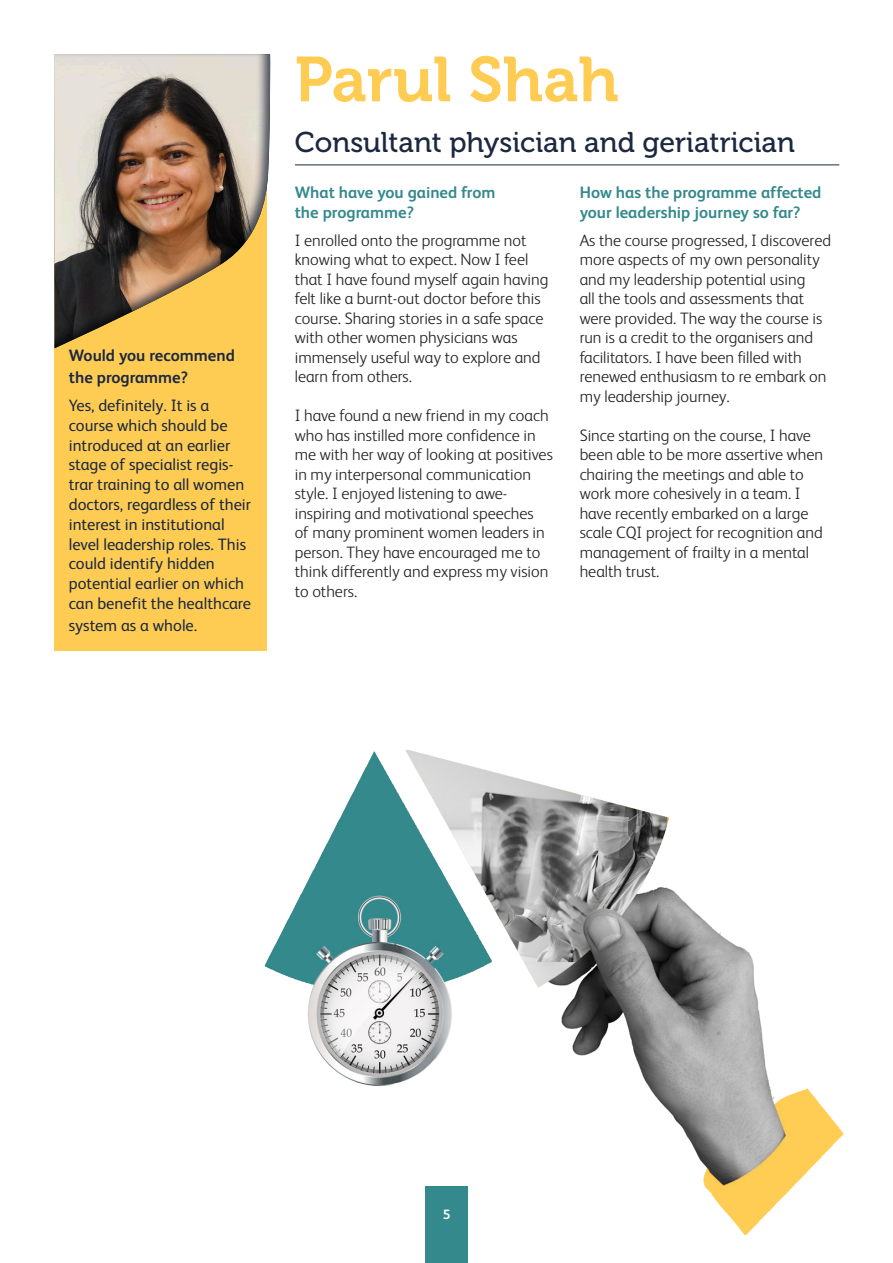
<style>
.page{position:relative;width:893px;height:1263px;background:#fff}
.page>*{position:absolute;margin:0;border:0;box-sizing:border-box;transform-origin:0 0}
.t1{font:63px "Museo 700";color:#ffcc53}
.t2{font:28.5px "Museo 500";color:#1b2840}
.t3{font:300 16.5px/19.5px "FS Albert";color:#231f20}
.t4{font:16.5px/19.8px "FS Albert";color:#1b2840}
.t5{font:700 16.5px/19.5px "FS Albert";color:#34898c}
.t6{font:700 16.5px/21.6px "FS Albert";color:#1b2840}
.t7{font:700 13.5px "FS Albert";color:#fff}
</style>
<div class="page">
<div style="left:54px;top:58px;width:213px;height:593px;background:#ffcc53"></div>
<div style="left:52px;top:53px;width:219px;height:297px;background:#1b2840;opacity:.75"></div>
<hr style="left:295px;top:165px;width:544px;height:1px;background:#1b2840">
<img style="left:264px;top:750px;width:580px;height:485px">
<div style="left:425px;top:1186px;width:43px;height:77px;background:#34898c"></div>
<p class="t6" style="left:69px;top:344px;width:168px">Would you recommend the programme?</p>
<p class="t4" style="left:69px;top:395px;width:184px">Yes, definitely. It is a course which should be introduced at an earlier stage of specialist regis&shy;trar training to all women doctors, regardless of their interest in institutional level leadership roles. This could identify hidden potential earlier on which can benefit the healthcare</p>
<p class="t4" style="left:69px;top:615px;width:130px">system as a whole.</p>
<p class="t1" style="left:295px;top:44px;width:326px">Parul Shah</p>
<p class="t2" style="left:295px;top:126px;width:501px">Consultant physician and geriatrician</p>
<p class="t5" style="left:295px;top:183px;width:202px">What have you gained from the programme?</p>
<p class="t3" style="left:295px;top:230px;width:255px">I enrolled onto the programme not knowing what to expect. Now I feel that I have found myself again having felt like a burnt-out doctor before this course. Sharing stories in a safe space with other women physicians was immensely useful way to explore and learn from others.</p>
<p class="t3" style="left:295px;top:406px;width:260px">I have found a new friend in my coach who has instilled more confidence in me with her way of looking at positives in my interpersonal communication style. I enjoyed listening to awe&shy;inspiring and motivational speeches<br>of many prominent women leaders in person. They have encouraged me to think differently and express my vision to others.</p>
<p class="t5" style="left:580px;top:183px;width:243px">How has the programme affected your leadership journey so far?</p>
<p class="t3" style="left:580px;top:230px;width:253px">As the course progressed, I discovered more aspects of my own personality and my leadership potential using<br>all the tools and assessments that were provided. The way the course is run is a credit to the organisers and facilitators. I have been filled with renewed enthusiasm to re embark on my leadership journey.</p>
<p class="t3" style="left:580px;top:425px;width:245px">Since starting on the course, I have been able to be more assertive when chairing the meetings and able to work more cohesively in a team. I have recently embarked on a large scale CQI project for recognition and management of frailty in a mental health trust.</p>
<p class="t7" style="left:443px;top:1207px;width:9px">5</p>
</div>
